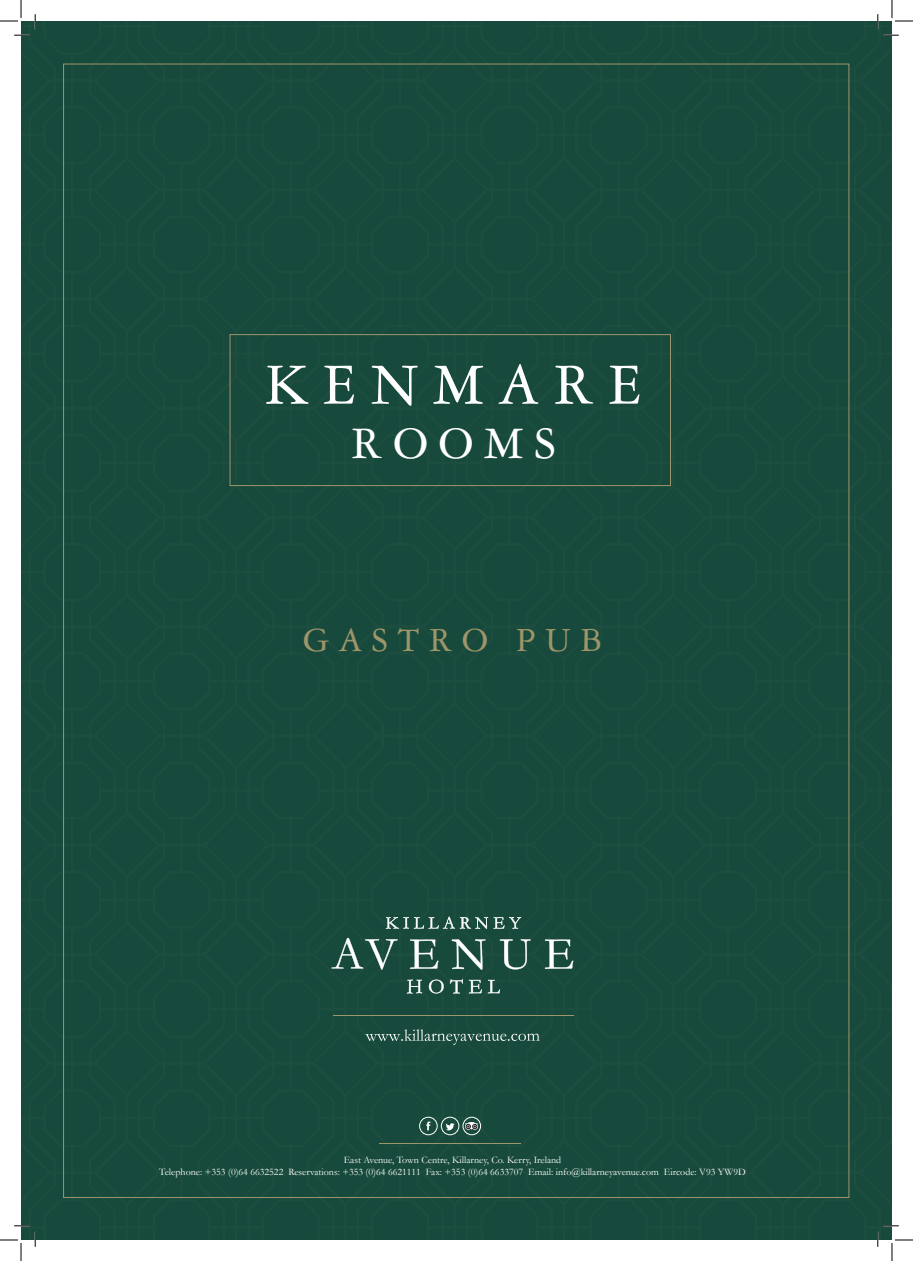
<style>
.page{position:relative;width:913px;height:1261px;background:#fff}
.page>*{position:absolute;margin:0;border:0;box-sizing:border-box;transform-origin:0 0}
.t1{font:62px "Garamond Three";letter-spacing:.22em;color:#fff}
.t2{font:48px "Garamond Three";letter-spacing:.22em;color:#fff}
.t3{font:36px "Garamond Three";letter-spacing:.26em;color:#9e956a}
.t4{font:10px "Garamond";color:#fff}
</style>
<div class="page">
<div style="left:21px;top:21px;width:870px;height:1219px;background:#174a3c"></div>
<svg style="left:365px;top:1029px;width:174px;height:16px;background:#366256"></svg>
<hr style="left:333px;top:1015px;width:240px;height:1px;background:#9e956a">
<svg style="left:385px;top:917px;width:136px;height:12px;background:#51776c"></svg>
<svg style="left:331px;top:938px;width:66px;height:31px;background:#456e62"></svg>
<svg style="left:410px;top:939px;width:28px;height:30px"></svg>
<svg style="left:451px;top:939px;width:34px;height:31px"></svg>
<svg style="left:499px;top:939px;width:31px;height:30px"></svg>
<svg style="left:544px;top:939px;width:29px;height:30px"></svg>
<svg style="left:406px;top:980px;width:16px;height:13px"></svg>
<svg style="left:428px;top:979px;width:15px;height:14px"></svg>
<svg style="left:449px;top:979px;width:51px;height:14px"></svg>
<hr style="left:379px;top:1144px;width:141px;height:1px;background:#9e956a">
<div style="left:464px;top:1123px;width:7px;height:7px;border:2px solid #231f20;border-radius:50%"></div>
<div style="left:441px;top:1117px;width:18px;height:18px;border:1px solid #fff;border-radius:50%"></div>
<svg style="left:445px;top:1123px;width:9px;height:7px"></svg>
<div style="left:419px;top:1117px;width:18px;height:18px;border:1px solid #fff;border-radius:50%"></div>
<svg style="left:426px;top:1122px;width:4px;height:8px"></svg>
<div style="left:462px;top:1117px;width:19px;height:18px;border:1px solid #fff;border-radius:50%"></div>
<svg style="left:465px;top:1122px;width:13px;height:8px"></svg>
<div style="left:229px;top:334px;width:441px;height:152px;border:1px solid #9e956a"></div>
<svg style="left:14px;top:35px;width:15px;height:1px"></svg>
<svg style="left:883px;top:35px;width:15px;height:1px"></svg>
<svg style="left:14px;top:1225px;width:15px;height:2px"></svg>
<svg style="left:35px;top:14px;width:1px;height:15px"></svg>
<svg style="left:35px;top:1232px;width:1px;height:15px"></svg>
<svg style="left:876px;top:14px;width:2px;height:15px"></svg>
<svg style="left:0;top:0;width:22px;height:22px"></svg>
<svg style="left:0;top:1239px;width:22px;height:22px"></svg>
<svg style="left:891px;top:0;width:21px;height:22px"></svg>
<svg style="left:876px;top:1225px;width:36px;height:36px"></svg>
<p class="t1" style="left:264px;top:351px;width:380px">KENMARE</p>
<p class="t2" style="left:351px;top:418px;width:206px">ROOMS</p>
<p class="t3" style="left:303px;top:621px;width:301px">GASTRO PUB</p>
<p class="t4" style="left:343px;top:1154px;width:219px">East Avenue, Town Centre, Killarney, Co. Kerry, Ireland</p>
<p class="t4" style="left:159px;top:1166px;width:588px">Telephone: +353 (0)64 6632522 Reservations: +353 (0)64 6621111 Fax: +353 (0)64 6633707 Email: info@killarneyavenue.com Eircode: V93 YW9D</p>
</div>
